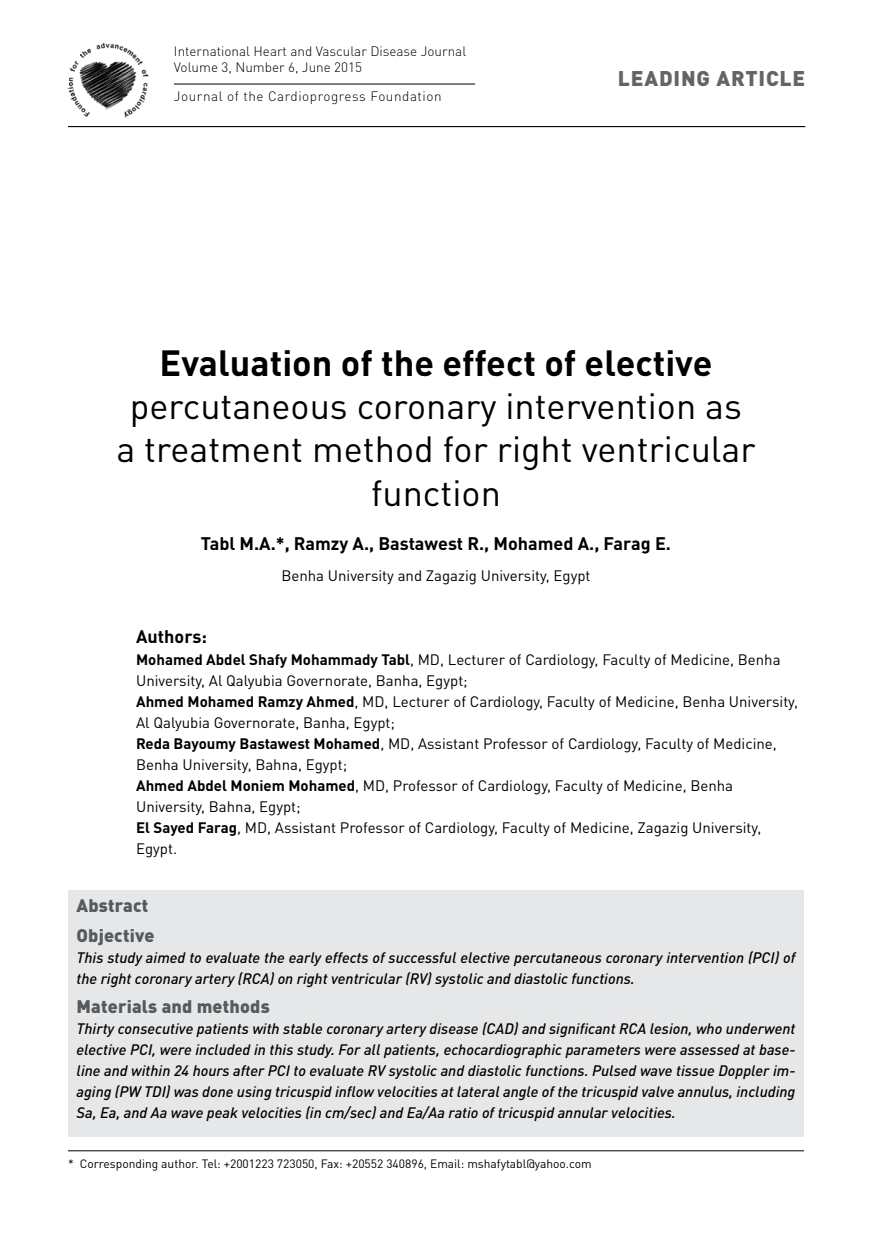
<style>
.page{position:relative;width:872px;height:1234px;background:#fff}
.page>*{position:absolute;margin:0;border:0;box-sizing:border-box;transform-origin:0 0}
.t1{font:36px/43.2px "DIN Pro";color:#000;text-align:center}
.t2{font:700 36px "DIN Pro";color:#000}
.t3{font:900 21px "DIN Pro";letter-spacing:.04em;color:#636466}
.t4{font:700 18px "DIN Pro";color:#000}
.t5{font:900 18px/29.5px "DIN Pro";letter-spacing:.01em;color:#58595b}
.t6{font:italic 500 15px/21px "DIN Pro";color:#000}
.t7{font:15px/21px "DIN Pro";color:#000}
.t8{font:300 13.5px/16.2px "DIN Pro";color:#000}
.t9{font:300 13.5px "DIN Pro";letter-spacing:.04em;color:#000}
.t10{font:12px "DIN Pro";color:#000}
.s1{font-weight:700}
</style>
<div class="page">
<hr style="left:68px;top:126px;width:737px;height:1px;background:#000">
<img style="left:67px;top:42px;width:82px;height:76px">
<hr style="left:174px;top:84px;width:301px;height:1px;background:#000">
<div style="left:68px;top:889px;width:736px;height:247px;background:#e6e7e8"></div>
<hr style="left:68px;top:1150px;width:736px;height:1px;background:#000">
<p class="t8" style="left:174px;top:42px;width:294px">International Heart and Vascular Disease Journal<br>Volume 3, Number 6, June 2015</p>
<p class="t9" style="left:174px;top:86px;width:269px">Journal of the Cardioprogress Foundation</p>
<h2 class="t3" style="left:618px;top:60px;width:189px">LEADING ARTICLE</h2>
<h1 class="t2" style="left:160px;top:333px;width:554px">Evaluation of the effect of elective</h1>
<h1 class="t1" style="left:116px;top:381px;width:640px">percutaneous coronary intervention as a treatment method for right ventricular function</h1>
<p class="t4" style="left:201px;top:528px;width:471px">Tabl M.A.*, Ramzy A., Bastawest R., Mohamed A., Farag E.</p>
<p class="t7" style="left:281px;top:563px;width:311px">Benha University and Zagazig University, Egypt</p>
<p class="t4" style="left:136px;top:621px;width:72px">Authors:</p>
<p class="t7" style="left:136px;top:647px;width:663px"><span class="s1">Mohamed Abdel Shafy Mohammady Tabl</span>, MD, Lecturer of Cardiology, Faculty of Medicine, Benha University, Al Qalyubia Governorate, Banha, Egypt;<br><span class="s1">Ahmed Mohamed Ramzy Ahmed</span>, MD, Lecturer of Cardiology, Faculty of Medicine, Benha University, Al Qalyubia Governorate, Banha, Egypt;<br><span class="s1">Reda Bayoumy Bastawest Mohamed</span>, MD, Assistant Professor of Cardiology, Faculty of Medicine, Benha University, Bahna, Egypt;<br><span class="s1">Ahmed Abdel Moniem Mohamed</span>, MD, Professor of Cardiology, Faculty of Medicine, Benha University, Bahna, Egypt;<br><span class="s1">El Sayed Farag</span>, MD, Assistant Professor of Cardiology, Faculty of Medicine, Zagazig University, Egypt.</p>
<p class="t5" style="left:77px;top:888px;width:79px">Abstract<br>Objective</p>
<p class="t6" style="left:77px;top:944px;width:720px">This study aimed to evaluate the early effects of successful elective percutaneous coronary intervention (PCI) of the right coronary artery (RCA) on right ventricular (RV) systolic and diastolic functions.</p>
<p class="t5" style="left:77px;top:989px;width:195px">Materials and methods</p>
<p class="t6" style="left:77px;top:1016px;width:720px;text-align:justify">Thirty consecutive patients with stable coronary artery disease (CAD) and significant RCA lesion, who underwent elective PCI, were included in this study. For all patients, echocardiographic parameters were assessed at base&shy;line and within 24 hours after PCI to evaluate RV systolic and diastolic functions. Pulsed wave tissue Doppler im&shy;aging (PW TDI) was done using tricuspid inflow velocities at lateral angle of the tricuspid valve annulus, including Sa, Ea, and Aa wave peak velocities (in cm/sec) and Ea/Aa ratio of tricuspid annular velocities.</p>
<p class="t10" style="left:68px;top:1154px;width:525px">* Corresponding author. Tel: +2001223 723050, Fax: +20552 340896, Email: mshafytabl@yahoo.com</p>
</div>
